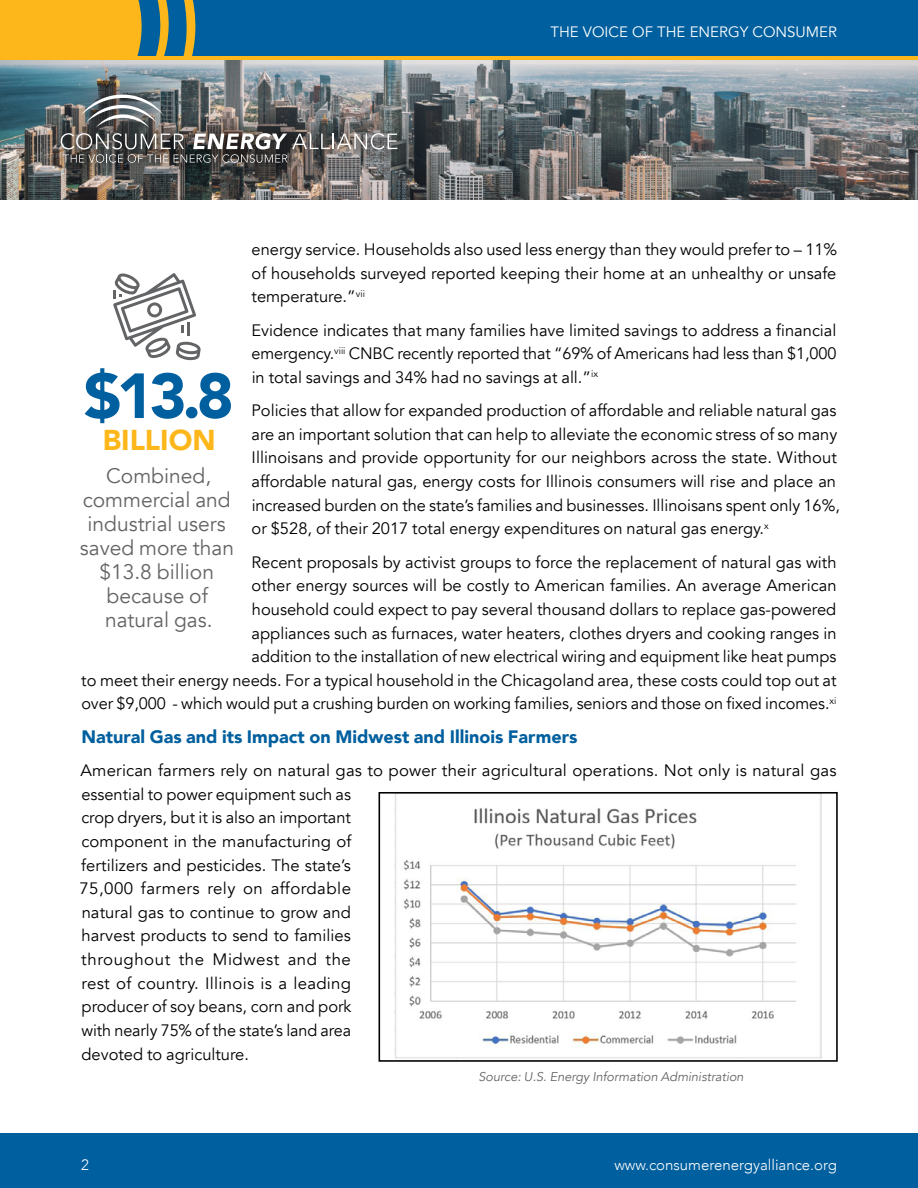
<style>
.page{position:relative;width:918px;height:1188px;background:#fff}
.page>*{position:absolute;margin:0;border:0;box-sizing:border-box;transform-origin:0 0}
.t1{font:900 63px "Avenir LT Std";color:#005f9e}
.t2{font:900 28.5px "Avenir LT Std";color:#fdb71a}
.t3{font:21px/24px "Avenir";color:#636466;text-align:center}
.t4{font:900 18px "Avenir";color:#005f9e}
.t5{font:16.5px/23.7px "Avenir";color:#000;text-align:justify}
.t6{font:300 15px "Avenir";color:#fff}
.t7{font:15px "Avenir";color:#fff}
.t8{font:italic 12.75px "Avenir";color:#636466}
</style>
<div class="page">
<div style="left:0;top:1133px;width:918px;height:55px;background:#005f9e"></div>
<img style="left:0;top:60px;width:918px;height:139px">
<div style="left:3px;top:0;width:915px;height:58px;background:#005f9e"></div>
<div style="left:0;top:0;width:142px;height:56px;background:#fdb71a"></div>
<svg style="left:156px;top:0;width:13px;height:56px"></svg>
<svg style="left:183px;top:0;width:13px;height:56px"></svg>
<hr style="left:0;top:56px;width:918px;height:4px;background:#fdb71a">
<img style="left:37px;top:70px;width:384px;height:118px">
<img style="left:61px;top:95px;width:336px;height:68px">
<img style="left:394px;top:795px;width:428px;height:263px">
<div style="left:379px;top:792px;width:459px;height:270px;border:2px solid #000"></div>
<svg style="left:113px;top:273px;width:88px;height:87px"></svg>
<p class="t7" style="left:550px;top:23px;width:288px">THE VOICE OF THE ENERGY CONSUMER</p>
<p class="t5" style="left:252px;top:238px;width:587px">energy service. Households also used less energy than they would prefer to – 11% of households surveyed reported keeping their home at an unhealthy or unsafe temperature.”<sup>vii</sup></p>
<p class="t5" style="left:251px;top:318px;width:586px">Evidence indicates that many families have limited savings to address a financial emergency.<sup>viii</sup> CNBC recently reported that “69% of Americans had less than $1,000 in total savings and 34% had no savings at all.”<sup>ix</sup></p>
<p class="t5" style="left:251px;top:399px;width:590px;text-align:left">Policies that allow for expanded production of affordable and reliable natural gas are an important solution that can help to alleviate the economic stress of so many Illinoisans and provide opportunity for our neighbors across the state. Without affordable natural gas, energy costs for Illinois consumers will rise and place an increased burden on the state’s families and businesses. Illinoisans spent only 16%, or $528, of their 2017 total energy expenditures on natural gas energy.<sup>x</sup></p>
<p class="t5" style="left:81px;top:550px;width:757px;text-align:right">Recent proposals by activist groups to force the replacement of natural gas with<br>other energy sources will be costly to American families. An average American<br>household could expect to pay several thousand dollars to replace gas-powered<br>appliances such as furnaces, water heaters, clothes dryers and cooking ranges in<br>addition to the installation of new electrical wiring and equipment like heat pumps<br>to meet their energy needs. For a typical household in the Chicagoland area, these costs could top out at over $9,000 - which would put a crushing burden on working families, seniors and those on fixed incomes.<sup>xi</sup></p>
<p class="t4" style="left:82px;top:721px;width:498px">Natural Gas and its Impact on Midwest and Illinois Farmers</p>
<p class="t5" style="left:80px;top:759px;width:759px;text-align:left">American farmers rely on natural gas to power their agricultural operations. Not only is natural gas essential to power equipment such as<br>crop dryers, but it is also an important<br>component in the manufacturing of<br>fertilizers and pesticides. The state’s<br>75,000 farmers rely on affordable<br>natural gas to continue to grow and<br>harvest products to send to families<br>throughout the Midwest and the<br>rest of country. Illinois is a leading<br>producer of soy beans, corn and pork<br>with nearly 75% of the state’s land area<br>devoted to agriculture.</p>
<p class="t8" style="left:479px;top:1069px;width:267px">Source: U.S. Energy Information Administration</p>
<h1 class="t1" style="left:84px;top:358px;width:152px">$13.8</h1>
<h2 class="t2" style="left:103px;top:423px;width:114px">BILLION</h2>
<p class="t3" style="left:80px;top:465px;width:156px">Combined, commercial and industrial users saved more than $13.8 billion because of natural gas.</p>
<p class="t6" style="left:81px;top:1156px;width:9px">2</p>
<p class="t6" style="left:614px;top:1156px;width:224px">www.consumerenergyalliance.org</p>
</div>
